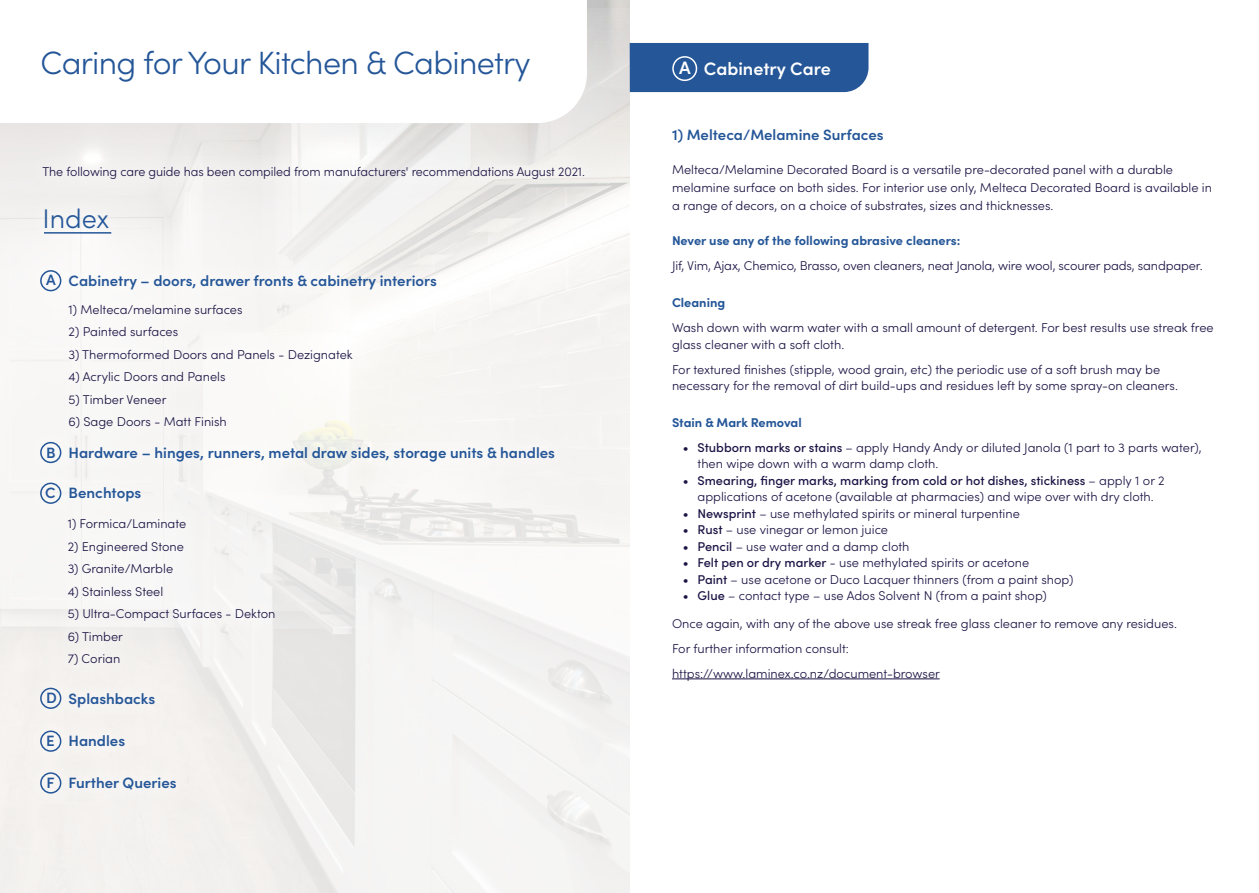
<style>
.page{position:relative;width:1259px;height:893px;background:#fff}
.page>*{position:absolute;margin:0;border:0;box-sizing:border-box;transform-origin:0 0}
.t1{font:300 32.25px "Sofia Pro";letter-spacing:-.02em;color:#245698}
.t2{font:300 27px "Sofia Pro";color:#245698}
.t3{font:600 18px "Sofia Pro";color:#fff}
.t4{font:600 15px "Sofia Pro";color:#245698}
.t5{font:300 12.75px/16.5px "Sofia Pro";color:#1b1344}
.t6{font:700 12.75px "Sofia Pro";color:#245698}
.s1{font-weight:500}
</style>
<div class="page">
<div style="left:629px;top:43px;width:239px;height:49px;background:#245698"></div>
<svg style="left:0;top:8px;width:629px;height:885px;fill:#f4f2f0"></svg>
<svg style="left:0;top:8px;width:587px;height:115px"></svg>
<div style="left:672px;top:56px;width:25px;height:25px;border:2px solid #fff;border-radius:50%"></div>
<hr style="left:672px;top:679px;width:267px;height:1px;background:#1b1344">
<div style="left:21px;top:148px;width:580px;height:664px;background:#fff;opacity:.75"></div>
<div style="left:40px;top:270px;width:21px;height:21px;border:2px solid #245698;border-radius:50%"></div>
<div style="left:40px;top:688px;width:21px;height:21px;border:2px solid #245698;border-radius:50%"></div>
<div style="left:40px;top:730px;width:21px;height:22px;border:2px solid #245698;border-radius:50%"></div>
<div style="left:40px;top:772px;width:21px;height:22px;border:2px solid #245698;border-radius:50%"></div>
<div style="left:40px;top:442px;width:21px;height:21px;border:2px solid #245698;border-radius:50%"></div>
<div style="left:40px;top:483px;width:21px;height:21px;border:2px solid #245698;border-radius:50%"></div>
<hr style="left:44px;top:232px;width:67px;height:2px;background:#245698">
<h1 class="t1" style="left:41px;top:40px;width:491px">Caring for Your Kitchen &amp; Cabinetry</h1>
<p class="t5" style="left:43px;top:163px;width:544px">The following care guide has been compiled from manufacturers' recommendations August 2021.</p>
<h2 class="t2" style="left:43px;top:199px;width:68px">Index</h2>
<p class="t4" style="left:46px;top:269px;width:392px">A Cabinetry – doors, drawer fronts &amp; cabinetry interiors</p>
<p class="t5" style="left:69px;top:300px;width:175px">1) Melteca/melamine surfaces</p>
<p class="t5" style="left:69px;top:323px;width:111px">2) Painted surfaces</p>
<p class="t5" style="left:69px;top:345px;width:286px">3) Thermoformed Doors and Panels - Dezignatek</p>
<p class="t5" style="left:69px;top:368px;width:158px">4) Acrylic Doors and Panels</p>
<p class="t5" style="left:69px;top:390px;width:99px">5) Timber Veneer</p>
<p class="t5" style="left:69px;top:413px;width:160px">6) Sage Doors - Matt Finish</p>
<p class="t4" style="left:46px;top:441px;width:510px">B Hardware – hinges, runners, metal draw sides, storage units &amp; handles</p>
<p class="t4" style="left:45px;top:482px;width:98px">C Benchtops</p>
<p class="t5" style="left:68px;top:515px;width:120px">1) Formica/Laminate</p>
<p class="t5" style="left:68px;top:537px;width:118px">2) Engineered Stone</p>
<p class="t5" style="left:68px;top:560px;width:107px">3) Granite/Marble</p>
<p class="t5" style="left:68px;top:582px;width:97px">4) Stainless Steel</p>
<p class="t5" style="left:68px;top:605px;width:209px">5) Ultra-Compact Surfaces - Dekton</p>
<p class="t5" style="left:68px;top:627px;width:57px">6) Timber</p>
<p class="t5" style="left:68px;top:650px;width:54px">7) Corian</p>
<p class="t4" style="left:46px;top:687px;width:110px">D Splashbacks</p>
<p class="t4" style="left:46px;top:730px;width:81px">E Handles</p>
<p class="t4" style="left:47px;top:772px;width:132px">F Further Queries</p>
<h3 class="t3" style="left:679px;top:55px;width:153px">A Cabinetry Care</h3>
<p class="t4" style="left:672px;top:124px;width:213px">1) Melteca/Melamine Surfaces</p>
<p class="t5" style="left:672px;top:160px;width:541px;line-height:18px">Melteca/Melamine Decorated Board is a versatile pre-decorated panel with a durable melamine surface on both sides. For interior use only, Melteca Decorated Board is available in a range of decors, on a choice of substrates, sizes and thicknesses.</p>
<p class="t6" style="left:672px;top:231px;width:290px">Never use any of the following abrasive cleaners:</p>
<p class="t5" style="left:672px;top:257px;width:532px">Jif, Vim, Ajax, Chemico, Brasso, oven cleaners, neat Janola, wire wool, scourer pads, sandpaper.</p>
<p class="t6" style="left:672px;top:293px;width:55px">Cleaning</p>
<p class="t5" style="left:672px;top:319px;width:543px">Wash down with warm water with a small amount of detergent. For best results use streak free glass cleaner with a soft cloth.</p>
<p class="t5" style="left:672px;top:360px;width:507px">For textured finishes (stipple, wood grain, etc) the periodic use of a soft brush may be necessary for the removal of dirt build-ups and residues left by some spray-on cleaners.</p>
<p class="t6" style="left:672px;top:413px;width:131px">Stain &amp; Mark Removal</p>
<p class="t5" style="left:697px;top:439px;width:505px;text-indent:-15px"><span class="s1">• Stubborn marks or stains</span> – apply Handy Andy or diluted Janola (1 part to 3 parts water), then wipe down with a warm damp cloth.</p>
<p class="t5" style="left:682px;top:472px;width:483px;text-align:center"><span class="s1">• Smearing, finger marks, marking from cold or hot dishes, stickiness</span> – apply 1 or 2 applications of acetone (available at pharmacies) and wipe over with dry cloth.</p>
<p class="t5" style="left:682px;top:505px;width:339px"><span class="s1">• Newsprint</span> – use methylated spirits or mineral turpentine</p>
<p class="t5" style="left:682px;top:521px;width:207px"><span class="s1">• Rust</span> – use vinegar or lemon juice</p>
<p class="t5" style="left:682px;top:538px;width:228px"><span class="s1">• Pencil</span> – use water and a damp cloth</p>
<p class="t5" style="left:682px;top:554px;width:348px"><span class="s1">• Felt pen or dry marker</span> - use methylated spirits or acetone</p>
<p class="t5" style="left:682px;top:571px;width:392px"><span class="s1">• Paint</span> – use acetone or Duco Lacquer thinners (from a paint shop)</p>
<p class="t5" style="left:682px;top:587px;width:365px"><span class="s1">• Glue</span> – contact type – use Ados Solvent N (from a paint shop)</p>
<p class="t5" style="left:672px;top:610px;width:506px;line-height:25px">Once again, with any of the above use streak free glass cleaner to remove any residues.<br>For further information consult:<br>https://www.laminex.co.nz/document-browser</p>
</div>
